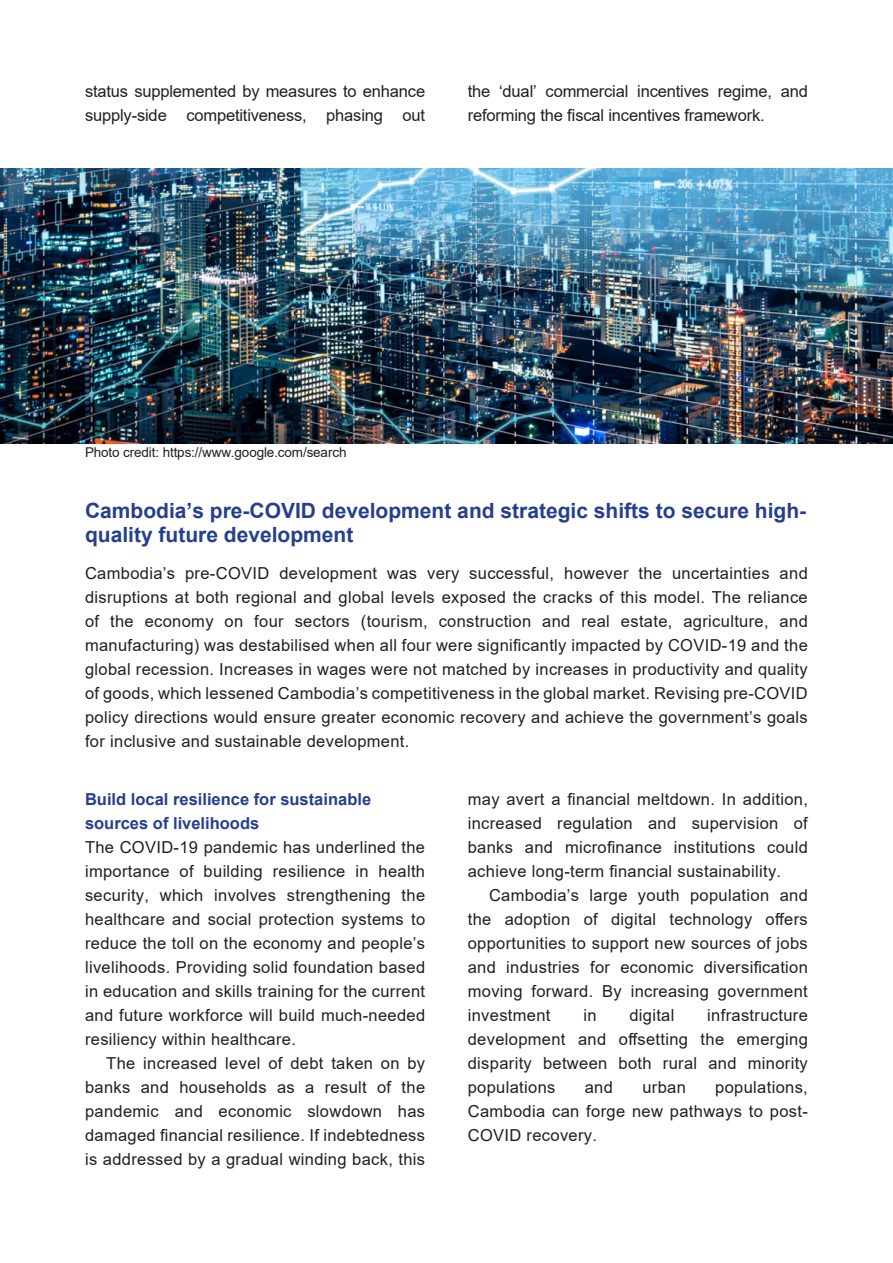
<style>
.page{position:relative;width:893px;height:1263px;background:#fff}
.page>*{position:absolute;margin:0;border:0;box-sizing:border-box;transform-origin:0 0}
.heading_1{font:700 21px/24px "Arial";color:#253f8e}
.t1{font:16.5px/24px "Arial";letter-spacing:.02em;color:#231f20;text-align:justify}
.t2{font:16.5px/24px "Arial";letter-spacing:-.01em;color:#231f20}
.Heading_2{font:700 16.5px/24px "Arial";color:#253f8e}
.t3{font:13.5px "Arial";letter-spacing:-.01em;color:#231f20}
</style>
<div class="page">
<img style="left:0;top:169px;width:893px;height:274px">
<p class="t2" style="left:85px;top:79px;width:342px">status supplemented by measures to enhance supply-side competitiveness, phasing out</p>
<p class="t2" style="left:468px;top:79px;width:342px">the ‘dual’ commercial incentives regime, and reforming the fiscal incentives framework.</p>
<p class="t3" style="left:85px;top:443px;width:263px">Photo credit: https://www.google.com/search</p>
<p class="heading_1" style="left:85px;top:499px;width:723px">Cambodia’s pre-COVID development and strategic shifts to secure high&shy;quality future development</p>
<p class="t1" style="left:85px;top:561px;width:724px">Cambodia’s pre-COVID development was very successful, however the uncertainties and disruptions at both regional and global levels exposed the cracks of this model. The reliance of the economy on four sectors (tourism, construction and real estate, agriculture, and manufacturing) was destabilised when all four were significantly impacted by COVID-19 and the global recession. Increases in wages were not matched by increases in productivity and quality of goods, which lessened Cambodia’s competitiveness in the global market. Revising pre-COVID policy directions would ensure greater economic recovery and achieve the government’s goals for inclusive and sustainable development.</p>
<p class="Heading_2" style="left:85px;top:787px;width:288px">Build local resilience for sustainable sources of livelihoods</p>
<p class="t1" style="left:85px;top:835px;width:342px">The COVID-19 pandemic has underlined the importance of building resilience in health security, which involves strengthening the healthcare and social protection systems to reduce the toll on the economy and people’s livelihoods. Providing solid foundation based in education and skills training for the current and future workforce will build much-needed resiliency within healthcare.</p>
<p class="t1" style="left:85px;top:1051px;width:342px;text-indent:21px">The increased level of debt taken on by banks and households as a result of the pandemic and economic slowdown has damaged financial resilience. If indebtedness is addressed by a gradual winding back, this</p>
<p class="t1" style="left:468px;top:787px;width:342px">may avert a financial meltdown. In addition, increased regulation and supervision of banks and microfinance institutions could achieve long-term financial sustainability.</p>
<p class="t1" style="left:468px;top:883px;width:342px;text-indent:21px">Cambodia’s large youth population and the adoption of digital technology offers opportunities to support new sources of jobs and industries for economic diversification moving forward. By increasing government investment</p>
<p class="t1" style="left:468px;top:1003px;width:342px;text-indent:240px">infrastructure development and offsetting the emerging disparity between both rural and minority populations</p>
<p class="t1" style="left:583px;top:1003px;width:15px">in</p>
<p class="t1" style="left:629px;top:1003px;width:47px">digital</p>
<p class="t1" style="left:468px;top:1075px;width:342px;text-indent:247px">populations, Cambodia can forge new pathways to post-COVID recovery.</p>
<p class="t1" style="left:585px;top:1075px;width:30px">and</p>
<p class="t1" style="left:642px;top:1075px;width:45px">urban</p>
</div>
